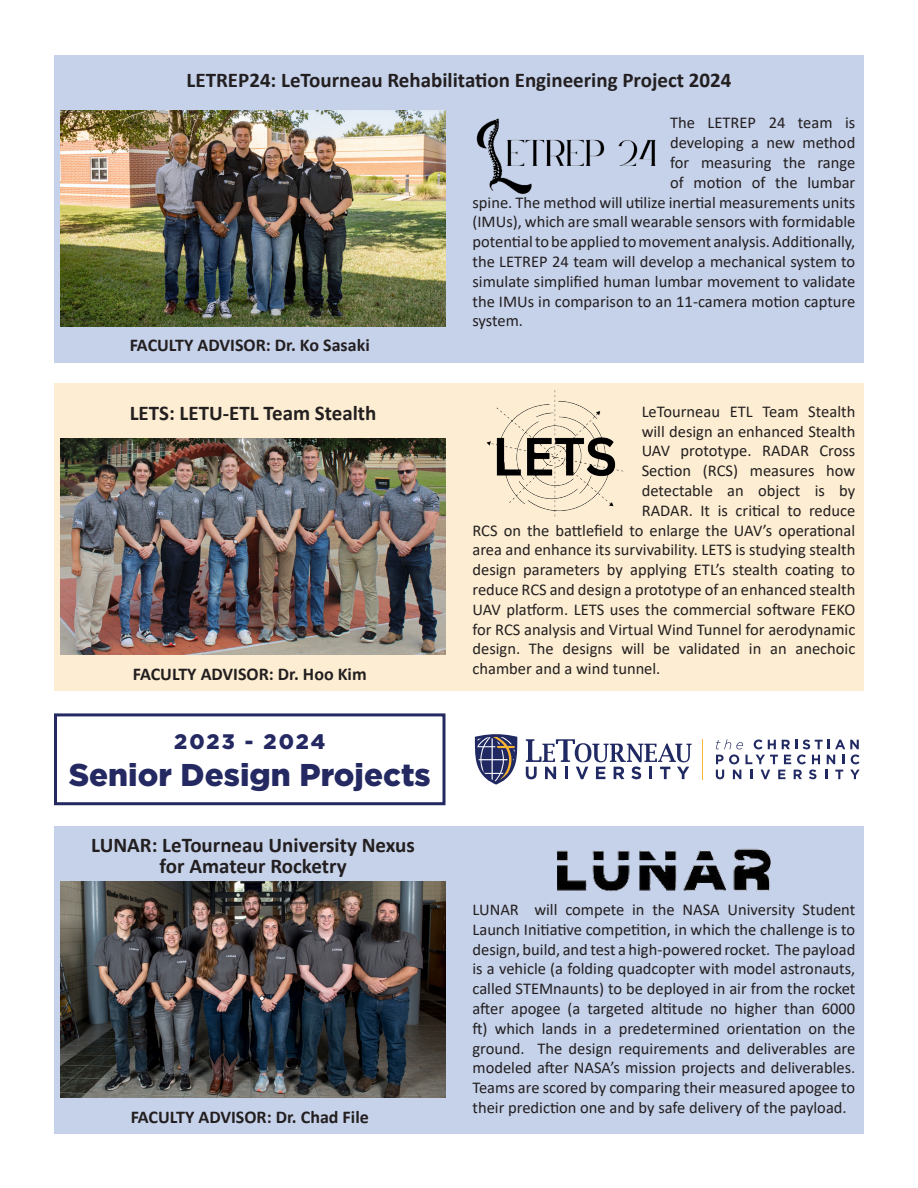
<style>
.page{position:relative;width:918px;height:1188px;background:#fff}
.page>*{position:absolute;margin:0;border:0;box-sizing:border-box;transform-origin:0 0}
.t1{font:900 31.5px "Gotham";color:#252962}
.t2{font:700 21px/21px "Calibri";color:#231f20;text-align:center}
.t3{font:900 21px "Gotham";letter-spacing:.095em;color:#252962}
.t4{font:700 18px "Calibri";color:#231f20}
.t5{font:16.5px/19.8px "Calibri";color:#231f20;text-align:justify}
</style>
<div class="page">
<div style="left:54px;top:383px;width:810px;height:308px;background:#fdeed3"></div>
<img style="left:486px;top:390px;width:138px;height:126px">
<img style="left:61px;top:439px;width:385px;height:216px">
<div style="left:54px;top:55px;width:810px;height:307px;background:#c6d2ea"></div>
<img style="left:61px;top:110px;width:385px;height:216px">
<img style="left:476px;top:118px;width:180px;height:76px">
<div style="left:54px;top:826px;width:810px;height:308px;background:#c6d2ea"></div>
<img style="left:61px;top:882px;width:385px;height:216px">
<img style="left:556px;top:848px;width:215px;height:44px">
<svg style="left:526px;top:739px;width:166px;height:40px"></svg>
<hr style="left:702px;top:739px;width:1px;height:40px;background:#f9b433">
<svg style="left:716px;top:739px;width:144px;height:40px"></svg>
<svg style="left:475px;top:734px;width:42px;height:50px"></svg>
<div style="left:54px;top:713px;width:392px;height:92px;border:3px solid #252962"></div>
<p class="t2" style="left:187px;top:69px;width:546px">LETREP24: LeTourneau Rehabilitation Engineering Project 2024</p>
<p class="t4" style="left:130px;top:332px;width:242px">FACULTY ADVISOR: Dr. Ko Sasaki</p>
<p class="t2" style="left:130px;top:402px;width:248px">LETS: LETU-ETL Team Stealth</p>
<p class="t4" style="left:133px;top:661px;width:235px">FACULTY ADVISOR: Dr. Hoo Kim</p>
<p class="t3" style="left:174px;top:727px;width:153px">2023 - 2024</p>
<p class="t1" style="left:69px;top:753px;width:364px">Senior Design Projects</p>
<p class="t2" style="left:91px;top:835px;width:325px">LUNAR: LeTourneau University Nexus for Amateur Rocketry</p>
<p class="t4" style="left:131px;top:1104px;width:240px">FACULTY ADVISOR: Dr. Chad File</p>
<p class="t5" style="left:670px;top:113px;width:187px">The LETREP 24 team is</p>
<p class="t5" style="left:670px;top:132px;width:187px">developing a new method</p>
<p class="t5" style="left:670px;top:152px;width:187px">for measuring the range</p>
<p class="t5" style="left:670px;top:172px;width:187px">of motion of the lumbar</p>
<p class="t5" style="left:472px;top:192px;width:384px">spine. The method will utilize inertial measurements units</p>
<p class="t5" style="left:472px;top:212px;width:384px">(IMUs), which are small wearable sensors with formidable</p>
<p class="t5" style="left:472px;top:231px;width:384px">potential to be applied to movement analysis. Additionally,</p>
<p class="t5" style="left:472px;top:251px;width:384px">the LETREP 24 team will develop a mechanical system to</p>
<p class="t5" style="left:472px;top:271px;width:384px">simulate simplified human lumbar movement to validate</p>
<p class="t5" style="left:472px;top:291px;width:384px">the IMUs in comparison to an 11-camera motion capture</p>
<p class="t5" style="left:472px;top:311px;width:52px">system.</p>
<p class="t5" style="left:642px;top:401px;width:215px">LeTourneau ETL Team Stealth</p>
<p class="t5" style="left:642px;top:421px;width:215px">will design an enhanced Stealth</p>
<p class="t5" style="left:642px;top:441px;width:215px">UAV prototype. RADAR Cross</p>
<p class="t5" style="left:642px;top:460px;width:215px">Section (RCS) measures how</p>
<p class="t5" style="left:642px;top:480px;width:215px">detectable an object is by</p>
<p class="t5" style="left:642px;top:500px;width:215px">RADAR. It is critical to reduce</p>
<p class="t5" style="left:472px;top:520px;width:384px">RCS on the battlefield to enlarge the UAV’s operational</p>
<p class="t5" style="left:472px;top:540px;width:384px">area and enhance its survivability. LETS is studying stealth</p>
<p class="t5" style="left:472px;top:559px;width:384px">design parameters by applying ETL’s stealth coating to</p>
<p class="t5" style="left:472px;top:579px;width:384px">reduce RCS and design a prototype of an enhanced stealth</p>
<p class="t5" style="left:472px;top:599px;width:384px">UAV platform. LETS uses the commercial software FEKO</p>
<p class="t5" style="left:472px;top:619px;width:384px">for RCS analysis and Virtual Wind Tunnel for aerodynamic</p>
<p class="t5" style="left:472px;top:639px;width:384px">design. The designs will be validated in an anechoic</p>
<p class="t5" style="left:472px;top:658px;width:189px">chamber and a wind tunnel.</p>
<p class="t5" style="left:472px;top:899px;width:384px">LUNAR will compete in the NASA University Student Launch Initiative competition, in which the challenge is to design, build, and test a high-powered rocket. The payload is a vehicle (a folding quadcopter with model astronauts, called STEMnaunts) to be deployed in air from the rocket after apogee (a targeted altitude no higher than 6000 ft) which lands in a predetermined orientation on the ground. The design requirements and deliverables are modeled after NASA’s mission projects and deliverables.<br>Teams are scored by comparing their measured apogee to their prediction one and by safe delivery of the payload.</p>
</div>
